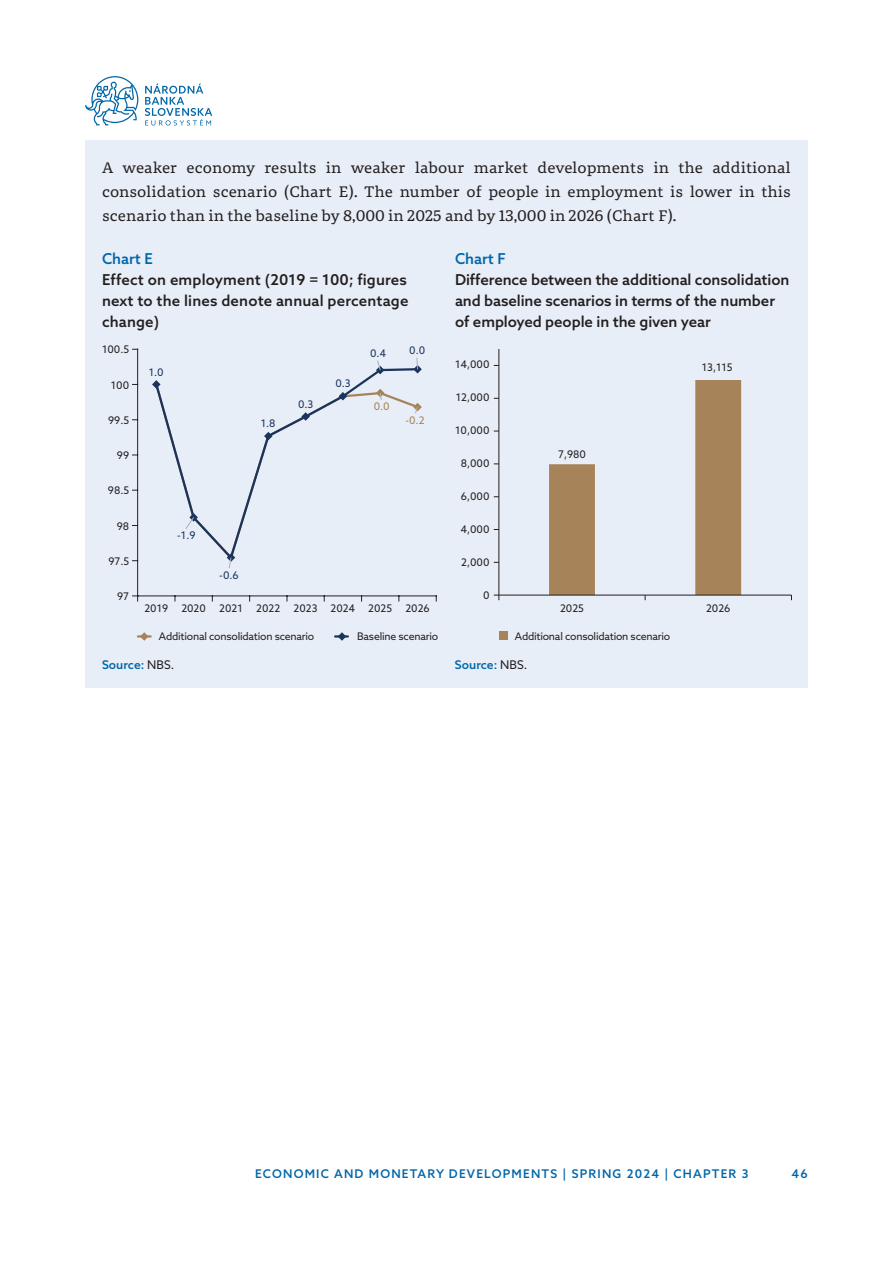
<style>
.page{position:relative;width:893px;height:1263px;background:#fff}
.page>*{position:absolute;margin:0;border:0;box-sizing:border-box;transform-origin:0 0}
.t1{font:15px/24px "Portada Text";color:#231f20;text-align:justify}
.t2{font:500 15px/21px "Azo Sans";letter-spacing:-.005em;color:#231f20;text-align:justify}
.t3{font:500 15px "Azo Sans";color:#0067aa}
.t4{font:500 12px "Azo Sans";letter-spacing:.1em;color:#0067aa}
.t5{font:10.5px "Azo Sans";letter-spacing:-.02em;color:#231f20}
.t6{font:10.5px "Azo Sans";color:#1a345d}
.t7{font:10.5px "Azo Sans";color:#231f20}
.t8{font:10.5px "Azo Sans";color:#a68359}
.s1{font-weight:400;color:#231f20}
</style>
<div class="page">
<svg style="left:145px;top:83px;width:67px;height:43px"></svg>
<svg style="left:85px;top:76px;width:53px;height:49px"></svg>
<div style="left:85px;top:140px;width:723px;height:548px;background:#e8eef7"></div>
<svg style="left:138px;top:632px;width:13px;height:9px"></svg>
<svg style="left:335px;top:632px;width:13px;height:9px"></svg>
<hr style="left:137px;top:349px;width:1px;height:247px;background:#231f20">
<hr style="left:138px;top:596px;width:298px;height:1px;background:#231f20">
<svg style="left:156px;top:389px;width:29px;height:102px"></svg>
<svg style="left:152px;top:380px;width:9px;height:9px"></svg>
<svg style="left:418px;top:365px;width:4px;height:8px"></svg>
<svg style="left:418px;top:403px;width:4px;height:8px"></svg>
<svg style="left:185px;top:358px;width:233px;height:210px"></svg>
<hr style="left:498px;top:349px;width:1px;height:246px;background:#231f20">
<hr style="left:499px;top:595px;width:292px;height:1px;background:#231f20">
<svg style="left:494px;top:595px;width:6px;height:5px"></svg>
<svg style="left:549px;top:380px;width:192px;height:220px"></svg>
<div style="left:499px;top:632px;width:9px;height:8px;background:#a68359"></div>
<p class="t1" style="left:102px;top:156px;width:690px">A weaker economy results in weaker labour market developments in the additional consolidation scenario (Chart E). The number of people in employment is lower in this scenario than in the baseline by 8,000 in 2025 and by 13,000 in 2026 (Chart F).</p>
<p class="t3" style="left:102px;top:249px;width:52px">Chart E</p>
<p class="t2" style="left:102px;top:269px;width:308px">Effect on employment (2019 = 100; figures next to the lines denote annual percentage change)</p>
<p class="t3" style="left:455px;top:249px;width:52px">Chart F</p>
<p class="t2" style="left:455px;top:269px;width:336px;text-align:left">Difference between the additional consolidation and baseline scenarios in terms of the number of employed people in the given year</p>
<p class="t5" style="left:102px;top:343px;width:29px">100.5</p>
<p class="t5" style="left:111px;top:378px;width:20px">100</p>
<p class="t5" style="left:108px;top:413px;width:23px">99.5</p>
<p class="t5" style="left:117px;top:448px;width:14px">99</p>
<p class="t5" style="left:108px;top:484px;width:23px">98.5</p>
<p class="t5" style="left:117px;top:519px;width:14px">98</p>
<p class="t5" style="left:108px;top:554px;width:22px">97.5</p>
<p class="t5" style="left:117px;top:589px;width:14px">97</p>
<p class="t6" style="left:149px;top:365px;width:16px">1.0</p>
<p class="t6" style="left:261px;top:417px;width:16px">1.8</p>
<p class="t6" style="left:298px;top:397px;width:17px">0.3</p>
<p class="t6" style="left:335px;top:377px;width:17px">0.3</p>
<p class="t6" style="left:370px;top:347px;width:18px">0.4</p>
<p class="t6" style="left:409px;top:344px;width:18px">0.0</p>
<p class="t8" style="left:374px;top:400px;width:18px">0.0</p>
<p class="t8" style="left:405px;top:413px;width:21px">-0.2</p>
<p class="t6" style="left:177px;top:529px;width:20px">-1.9</p>
<p class="t6" style="left:219px;top:568px;width:21px">-0.6</p>
<p class="t5" style="left:144px;top:601px;width:25px">2019</p>
<p class="t5" style="left:181px;top:601px;width:26px">2020</p>
<p class="t5" style="left:219px;top:601px;width:25px">2021</p>
<p class="t5" style="left:256px;top:601px;width:26px">2022</p>
<p class="t7" style="left:294px;top:601px;width:100px">2023 2024 2025</p>
<p class="t5" style="left:405px;top:601px;width:26px">2026</p>
<p class="t5" style="left:159px;top:629px;width:157px">Additional consolidation scenario</p>
<p class="t5" style="left:357px;top:629px;width:83px">Baseline scenario</p>
<p class="t5" style="left:455px;top:358px;width:36px">14,000</p>
<p class="t5" style="left:456px;top:391px;width:35px">12,000</p>
<p class="t5" style="left:455px;top:424px;width:36px">10,000</p>
<p class="t5" style="left:461px;top:457px;width:30px">8,000</p>
<p class="t5" style="left:461px;top:490px;width:30px">6,000</p>
<p class="t5" style="left:460px;top:523px;width:31px">4,000</p>
<p class="t5" style="left:461px;top:556px;width:30px">2,000</p>
<p class="t5" style="left:483px;top:589px;width:8px">0</p>
<p class="t5" style="left:558px;top:447px;width:29px">7,980</p>
<p class="t5" style="left:702px;top:360px;width:32px">13,115</p>
<p class="t5" style="left:560px;top:601px;width:25px">2025</p>
<p class="t5" style="left:706px;top:601px;width:26px">2026</p>
<p class="t5" style="left:515px;top:629px;width:157px">Additional consolidation scenario</p>
<p class="t4" style="left:102px;top:657px;width:74px">Source: <span class="s1">NBS.</span></p>
<p class="t4" style="left:455px;top:657px;width:74px">Source: <span class="s1">NBS.</span></p>
<p class="t4" style="left:255px;top:1166px;width:59px">Economic</p>
<p class="t4" style="left:334px;top:1166px;width:11px">and</p>
<p class="t4" style="left:369px;top:1166px;width:33px">Moneta</p>
<p class="t4" style="left:427px;top:1166px;width:86px">ry Developments</p>
<p class="t4" style="left:563px;top:1166px;width:44px">| Spring</p>
<p class="t4" style="left:627px;top:1166px;width:66px">2024 | Chapte</p>
<p class="t4" style="left:729px;top:1166px;width:21px">r 3</p>
<p class="t4" style="left:792px;top:1166px;width:18px">46</p>
</div>
